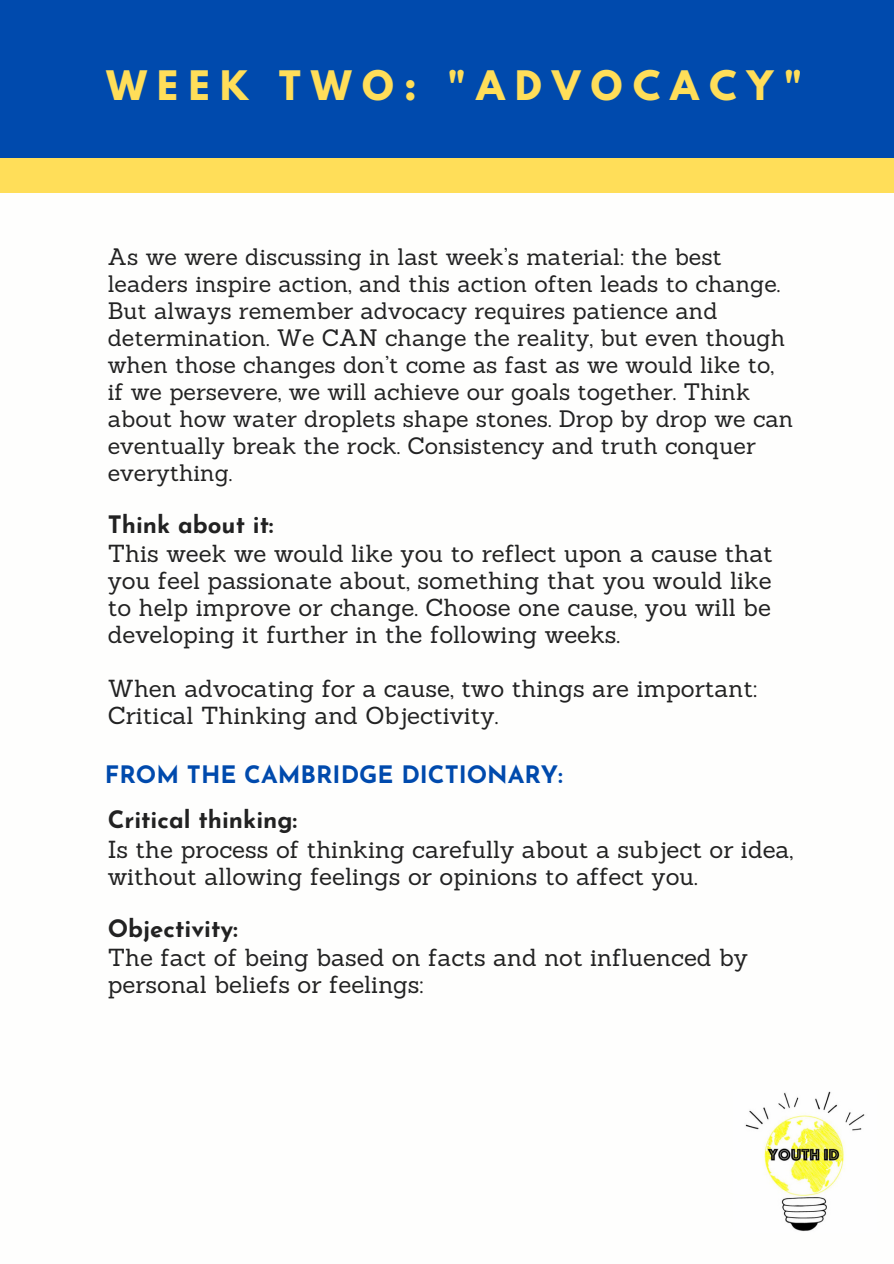
<style>
.page{position:relative;width:894px;height:1264px;background:#fff}
.page>*{position:absolute;margin:0;border:0;box-sizing:border-box;transform-origin:0 0}
.t1{font:700 36px "League Spartan";letter-spacing:.29em;color:#ffde59}
.t2{font:24px/27px "Sanchez";color:#222}
.t3{font:700 24px "Josefin Sans";color:#222}
.t4{font:700 24px "Josefin Sans";color:#004aad}
.t5{font:23.25px/27px "Sanchez";color:#222}
</style>
<div class="page">
<div style="left:0;top:0;width:893px;height:192px;background:#ffde59"></div>
<img style="left:745px;top:1091px;width:120px;height:140px">
<div style="left:0;top:0;width:893px;height:157px;background:#004aad"></div>
<h1 class="t1" style="left:106px;top:67px;width:697px">WEEK TWO: "ADVOCACY"</h1>
<p class="t5" style="left:108px;top:243px;width:687px">As we were discussing in last week’s material: the best leaders inspire action, and this action often leads to change.<br>But always remember advocacy requires patience and determination. We CAN change the reality, but even though when those changes don’t come as fast as we would like to, if we persevere, we will achieve our goals together. Think about how water droplets shape stones. Drop by drop we can eventually break the rock. Consistency and truth conquer everything.</p>
<p class="t3" style="left:108px;top:515px;width:167px">Think about it:</p>
<p class="t2" style="left:108px;top:540px;width:666px;text-align:justify">This week we would like you to reflect upon a cause that you feel passionate about, something that you would like to help improve or change. Choose one cause, you will be developing it further in the following weeks.</p>
<p class="t2" style="left:108px;top:675px;width:650px">When advocating for a cause, two things are important:<br>Critical Thinking and Objectivity.</p>
<p class="t4" style="left:105px;top:765px;width:459px">FROM THE CAMBRIDGE DICTIONARY:</p>
<p class="t3" style="left:108px;top:810px;width:191px">Critical thinking:</p>
<p class="t2" style="left:108px;top:835px;width:687px">Is the process of thinking carefully about a subject or idea, without allowing feelings or opinions to affect you.</p>
<p class="t3" style="left:108px;top:918px;width:131px">Objectivity:</p>
<p class="t2" style="left:108px;top:943px;width:641px">The fact of being based on facts and not influenced by personal beliefs or feelings:</p>
</div>
